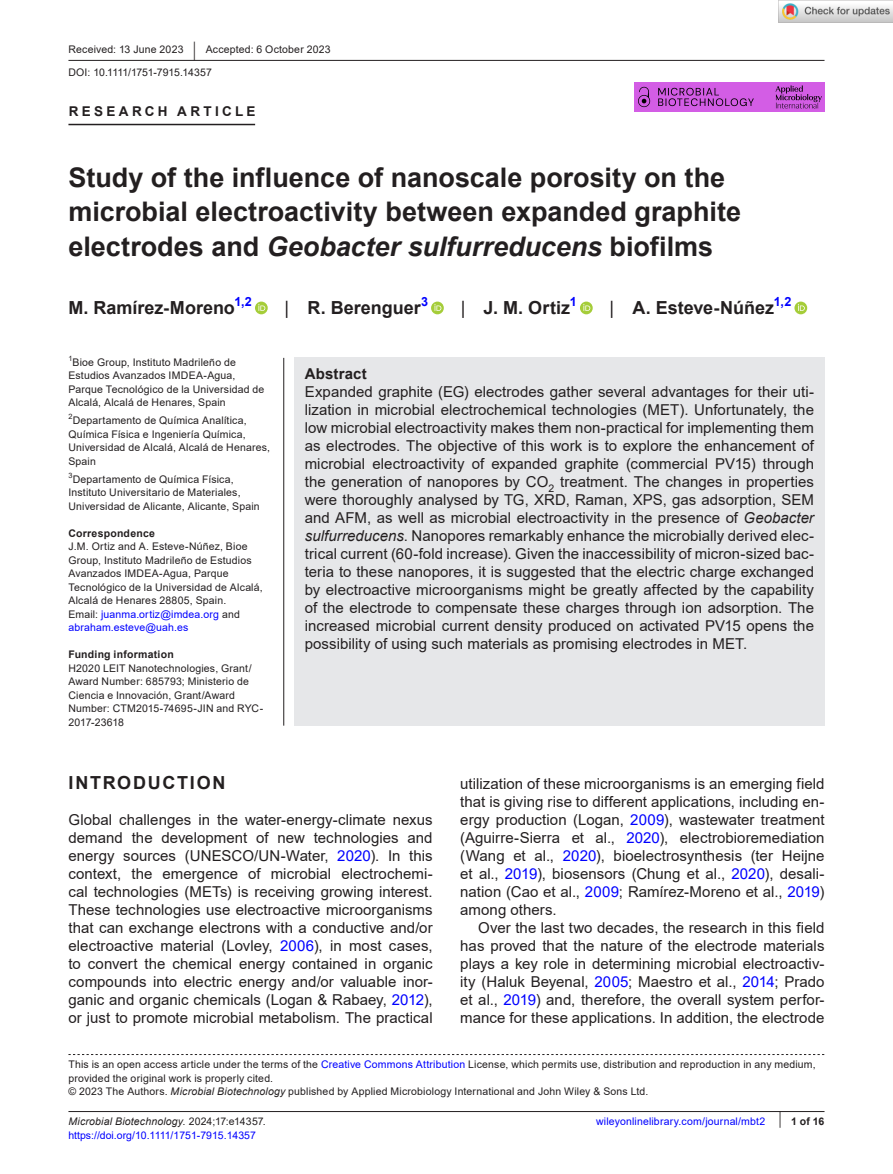
<style>
.page{position:relative;width:893px;height:1174px;background:#fff}
.page>*{position:absolute;margin:0;border:0;box-sizing:border-box;transform-origin:0 0}
.t1{font:700 27px/34.5px "Arial";color:#231f20}
.t2{font:700 18px "Arial";color:#231f20}
.t3{font:700 18px "Arial";letter-spacing:.095em;color:#231f20}
.t4{font:15px/18px "Arial";letter-spacing:.005em;color:#231f20;text-align:justify}
.t5{font:700 15px "Arial";letter-spacing:.01em;color:#231f20}
.t6{font:700 13.5px "Arial";letter-spacing:.245em;color:#231f20}
.t7{font:700 12.6px "Arial";color:#00f}
.t8{font:10.5px/13.5px "Arial";letter-spacing:.015em;color:#231f20}
.t9{font:10.5px "Arial";letter-spacing:.01em;color:#00f}
.t10{font:italic 10.5px "Arial";letter-spacing:.015em;color:#231f20}
.t11{font:700 10.5px "Arial";letter-spacing:.02em;color:#231f20}
.s1{font-size:19.5px}
.s2{font-style:italic}
.s3{font-weight:400}
.s4{color:#00f}
.s5{font-style:normal}
.s6{font-size:17.4px;color:#231f20}
.s7{font-weight:700;color:#231f20}
</style>
<div class="page">
<hr style="left:68px;top:1111px;width:756px;height:1px;background:#231f20">
<img style="left:634px;top:82px;width:190px;height:30px">
<hr style="left:68px;top:60px;width:756px;height:1px;background:#231f20">
<hr style="left:68px;top:124px;width:187px;height:1px;background:#231f20">
<svg style="left:255px;top:301px;width:13px;height:13px"></svg>
<svg style="left:258px;top:304px;width:7px;height:7px"></svg>
<svg style="left:431px;top:301px;width:13px;height:13px"></svg>
<svg style="left:434px;top:304px;width:7px;height:7px"></svg>
<svg style="left:580px;top:301px;width:13px;height:13px"></svg>
<svg style="left:583px;top:304px;width:7px;height:7px"></svg>
<svg style="left:794px;top:301px;width:13px;height:13px"></svg>
<svg style="left:798px;top:304px;width:7px;height:7px"></svg>
<svg style="left:68px;top:1054px;width:756px;height:1px"></svg>
<hr style="left:283px;top:358px;width:1px;height:367px;background:#231f20">
<div style="left:294px;top:358px;width:530px;height:302px;background:#e6e7e9"></div>
<div style="left:294px;top:659px;width:530px;height:66px;background:#e6e7e9"></div>
<img style="left:779px;top:0;width:114px;height:23px">
<p class="t8" style="left:68px;top:38px;width:264px;line-height:22.5px">Received: 13 June 2023 <span class="s1">|</span> Accepted: 6 October 2023<br>DOI: 10.1111/1751-7915.14357</p>
<p class="t6" style="left:69px;top:102px;width:188px">RESEARCH ARTICLE</p>
<h1 class="t1" style="left:68px;top:160px;width:674px">Study of the influence of nanoscale porosity on the microbial electroactivity between expanded graphite electrodes and <span class="s2">Geobacter sulfurreducens</span> biofilms</h1>
<p class="t2" style="left:68px;top:295px;width:168px">M. Ramírez-Moreno</p>
<p class="t7" style="left:234px;top:293px;width:19px">1,2</p>
<p class="t2" style="left:285px;top:295px;width:138px"><span class="s3">|</span> R. Berenguer</p>
<p class="t7" style="left:421px;top:293px;width:9px">3</p>
<p class="t2" style="left:461px;top:295px;width:111px"><span class="s3">|</span> J. M. Ortiz</p>
<p class="t7" style="left:570px;top:293px;width:9px">1</p>
<p class="t2" style="left:610px;top:295px;width:166px"><span class="s3">|</span> A. Esteve-Núñez</p>
<p class="t7" style="left:774px;top:293px;width:19px">1,2</p>
<p class="t8" style="left:68px;top:355px;width:197px"><sup>1</sup>Bioe Group, Instituto Madrileño de Estudios Avanzados IMDEA-Agua, Parque Tecnológico de la Universidad de Alcalá, Alcalá de Henares, Spain</p>
<p class="t8" style="left:68px;top:413px;width:203px"><sup>2</sup>Departamento de Química Analítica,<br>Química Física e Ingeniería Química,<br>Universidad de Alcalá, Alcalá de Henares,<br>Spain</p>
<p class="t8" style="left:68px;top:472px;width:193px"><sup>3</sup>Departamento de Química Física,<br>Instituto Universitario de Materiales,<br>Universidad de Alicante, Alicante, Spain</p>
<p class="t11" style="left:68px;top:525px;width:88px">Correspondence</p>
<p class="t8" style="left:68px;top:539px;width:196px">J.M. Ortiz and A. Esteve-Núñez, Bioe Group, Instituto Madrileño de Estudios Avanzados IMDEA-Agua, Parque Tecnológico de la Universidad de Alcalá, Alcalá de Henares 28805, Spain.<br>Email: <span class="s4">juanma.ortiz@imdea.org</span> and <span class="s4">abraham.esteve@uah.es</span></p>
<p class="t11" style="left:68px;top:647px;width:107px">Funding information</p>
<p class="t8" style="left:68px;top:661px;width:196px">H2020 LEIT Nanotechnologies, Grant/<br>Award Number: 685793; Ministerio de<br>Ciencia e Innovación, Grant/Award<br>Number: CTM2015-74695-JIN and RYC-<br>2017-23618</p>
<p class="t5" style="left:305px;top:363px;width:64px">Abstract</p>
<p class="t4" style="left:305px;top:383px;width:511px">Expanded graphite (EG) electrodes gather several advantages for their uti&shy;lization in microbial electrochemical technologies (MET). Unfortunately, the low microbial electroactivity makes them non-practical for implementing them as electrodes. The objective of this work is to explore the enhancement of microbial electroactivity of expanded graphite (commercial PV15) through the generation of nanopores by CO<sub>2</sub> treatment. The changes in properties were thoroughly analysed by TG, XRD, Raman, XPS, gas adsorption, SEM and AFM, as well as microbial electroactivity in the presence of <span class="s2">Geobacter sulfurreducens</span>. Nanopores remarkably enhance the microbially derived elec&shy;trical current (60-fold increase). Given the inaccessibility of micron-sized bac&shy;teria to these nanopores, it is suggested that the electric charge exchanged by electroactive microorganisms might be greatly affected by the capability of the electrode to compensate these charges through ion adsorption. The increased microbial current density produced on activated PV15 opens the possibility of using such materials as promising electrodes in MET.</p>
<p class="t3" style="left:68px;top:770px;width:159px">INTRODUCTION</p>
<p class="t4" style="left:68px;top:811px;width:366px">Global challenges in the water-energy-climate nexus demand the development of new technologies and energy sources (UNESCO/UN-Water, <span class="s4">2020</span>). In this context, the emergence of microbial electrochemi&shy;cal technologies (METs) is receiving growing interest.<br>These technologies use electroactive microorganisms that can exchange electrons with a conductive and/or electroactive material (Lovley, <span class="s4">2006</span>), in most cases, to convert the chemical energy contained in organic compounds into electric energy and/or valuable inor&shy;ganic and organic chemicals (Logan &amp; Rabaey, <span class="s4">2012</span>), or just to promote microbial metabolism. The practical</p>
<p class="t4" style="left:460px;top:775px;width:366px">utilization of these microorganisms is an emerging field that is giving rise to different applications, including en&shy;ergy production (Logan, <span class="s4">2009</span>), wastewater treatment (Aguirre-Sierra et al., <span class="s4">2020</span>), electrobioremediation (Wang et al., <span class="s4">2020</span>), bioelectrosynthesis (ter Heijne et al., <span class="s4">2019</span>), biosensors (Chung et al., <span class="s4">2020</span>), desali&shy;nation (Cao et al., <span class="s4">2009</span>; Ramírez-Moreno et al., <span class="s4">2019</span>) among others.</p>
<p class="t4" style="left:460px;top:919px;width:366px;text-indent:18px">Over the last two decades, the research in this field has proved that the nature of the electrode materials plays a key role in determining microbial electroactiv&shy;ity (Haluk Beyenal, <span class="s4">2005</span>; Maestro et al., <span class="s4">2014</span>; Prado et al., <span class="s4">2019</span>) and, therefore, the overall system perfor&shy;mance for these applications. In addition, the electrode</p>
<p class="t8" style="left:68px;top:1057px;width:749px">This is an open access article under the terms of the <span class="s4">Creative Commons Attribution</span> License, which permits use, distribution and reproduction in any medium, provided the original work is properly cited.<br>© 2023 The Authors. <span class="s2">Microbial Biotechnology</span> published by Applied Microbiology International and John Wiley &amp; Sons Ltd.</p>
<p class="t10" style="left:68px;top:1115px;width:199px">Microbial Biotechnology. <span class="s5">2024;17:e14357.</span></p>
<p class="t9" style="left:596px;top:1114px;width:230px">wileyonlinelibrary.com/journal/mbt2 <span class="s6">|</span> <span class="s7">1 of 16</span></p>
<p class="t9" style="left:68px;top:1128px;width:189px">https://doi.org/10.1111/1751-7915.14357</p>
</div>
